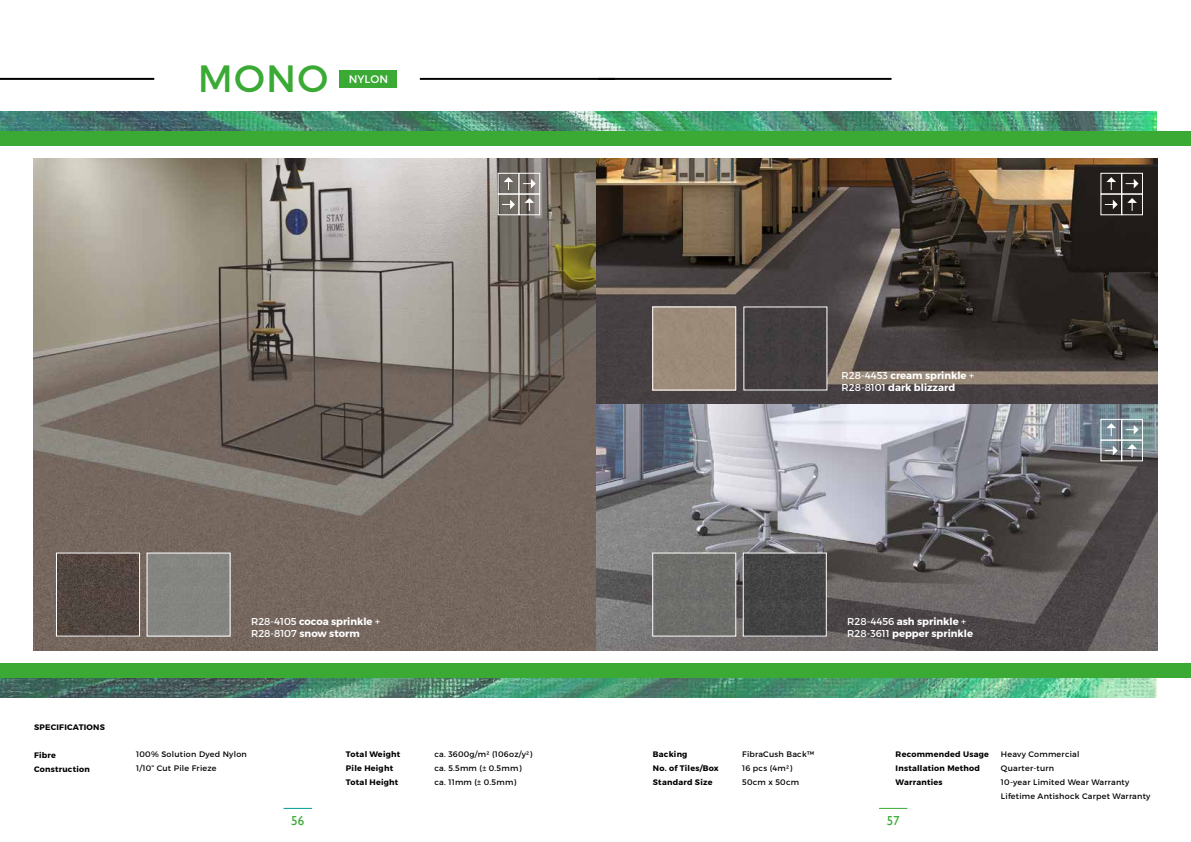
<style>
.page{position:relative;width:1191px;height:842px;background:#fff}
.page>*{position:absolute;margin:0;border:0;box-sizing:border-box;transform-origin:0 0}
.t1{font:38px "Montserrat";color:#3aaa35}
.t2{font:13px "Gill Sans";color:#3aaa35}
.t3{font:11px "Montserrat";color:#fff}
.t4{font:700 10px/12px "Montserrat";color:#fff}
.t5{font:8px/14px "Montserrat";letter-spacing:.03em;color:#000}
.t6{font:700 8px/14px "Montserrat";letter-spacing:.03em;color:#000}
.s1{font-weight:400}
</style>
<div class="page">
<svg style="left:283px;top:808px;width:29px;height:1px"></svg>
<svg style="left:879px;top:808px;width:28px;height:1px"></svg>
<img style="left:0;top:112px;width:1157px;height:585px">
<div style="left:0;top:136px;width:1191px;height:527px;background:#fff"></div>
<div style="left:0;top:131px;width:1191px;height:15px;background:#3aaa35"></div>
<div style="left:0;top:663px;width:1191px;height:14px;background:#3aaa35"></div>
<img style="left:33px;top:159px;width:1124px;height:491px">
<hr style="left:0;top:78px;width:154px;height:2px;background:#000">
<hr style="left:420px;top:78px;width:195px;height:2px;background:#000">
<div style="left:340px;top:70px;width:57px;height:18px;background:#3aaa35"></div>
<hr style="left:598px;top:78px;width:293px;height:2px;background:#000">
<div style="left:654px;top:308px;width:80px;height:80px;background:#9c8b79"></div>
<div style="left:652px;top:306px;width:84px;height:84px;border:1px solid #fff"></div>
<div style="left:745px;top:308px;width:80px;height:80px;background:#423d3f"></div>
<div style="left:1121px;top:194px;width:22px;height:21px;border:1px solid #fff"></div>
<svg style="left:1127px;top:198px;width:10px;height:13px"></svg>
<div style="left:1121px;top:173px;width:22px;height:21px;border:1px solid #fff"></div>
<svg style="left:1125px;top:179px;width:13px;height:9px"></svg>
<svg style="left:1104px;top:200px;width:13px;height:9px"></svg>
<div style="left:1100px;top:194px;width:22px;height:21px;border:1px solid #fff"></div>
<div style="left:1100px;top:173px;width:22px;height:21px;border:1px solid #fff"></div>
<svg style="left:1106px;top:177px;width:10px;height:13px"></svg>
<div style="left:1121px;top:440px;width:22px;height:21px;border:1px solid #fff"></div>
<svg style="left:1127px;top:444px;width:10px;height:13px"></svg>
<div style="left:1121px;top:419px;width:22px;height:21px;border:1px solid #fff"></div>
<svg style="left:1125px;top:425px;width:13px;height:10px"></svg>
<svg style="left:1104px;top:446px;width:13px;height:9px"></svg>
<div style="left:1100px;top:440px;width:22px;height:21px;border:1px solid #fff"></div>
<div style="left:1100px;top:419px;width:22px;height:21px;border:1px solid #fff"></div>
<svg style="left:1106px;top:423px;width:10px;height:13px"></svg>
<div style="left:148px;top:554px;width:81px;height:81px;background:#848580"></div>
<div style="left:146px;top:552px;width:85px;height:85px;border:1px solid #fff"></div>
<img style="left:58px;top:554px;width:80px;height:81px">
<div style="left:56px;top:552px;width:84px;height:85px;border:1px solid #fff"></div>
<div style="left:518px;top:194px;width:22px;height:21px;border:1px solid #fff"></div>
<svg style="left:524px;top:198px;width:10px;height:13px"></svg>
<div style="left:518px;top:173px;width:22px;height:21px;border:1px solid #fff"></div>
<svg style="left:523px;top:179px;width:13px;height:9px"></svg>
<svg style="left:502px;top:200px;width:13px;height:9px"></svg>
<div style="left:497px;top:194px;width:22px;height:21px;border:1px solid #fff"></div>
<div style="left:497px;top:173px;width:22px;height:21px;border:1px solid #fff"></div>
<svg style="left:503px;top:177px;width:10px;height:13px"></svg>
<img style="left:744px;top:554px;width:81px;height:81px">
<div style="left:742px;top:552px;width:85px;height:85px;border:1px solid #fff"></div>
<div style="left:654px;top:554px;width:80px;height:81px;background:#6d6e6a"></div>
<div style="left:652px;top:552px;width:84px;height:85px;border:1px solid #fff"></div>
<h1 class="t1" style="left:198px;top:55px;width:132px">MONO</h1>
<h3 class="t3" style="left:349px;top:72px;width:41px">NYLON</h3>
<p class="t4" style="left:841px;top:369px;width:134px"><span class="s1">R28-4453</span> cream sprinkle <span class="s1">+<br>R28-8101</span> dark blizzard</p>
<p class="t4" style="left:251px;top:615px;width:131px"><span class="s1">R28-4105</span> cocoa sprinkle <span class="s1">+<br>R28-8107</span> snow storm</p>
<p class="t4" style="left:847px;top:615px;width:127px"><span class="s1">R28-4456</span> ash sprinkle <span class="s1">+<br>R28-3611</span> pepper sprinkle</p>
<p class="t6" style="left:34px;top:720px;width:72px">SPECIFICATIONS</p>
<p class="t6" style="left:34px;top:748px;width:57px">Fibre<br>Construction</p>
<p class="t5" style="left:136px;top:747px;width:112px">100% Solution Dyed Nylon<br>1/10” Cut Pile Frieze</p>
<p class="t6" style="left:346px;top:748px;width:56px">Total Weight<br>Pile Height<br>Total Height</p>
<p class="t5" style="left:434px;top:747px;width:99px">ca. 3600g/m2 (106oz/y2) ca. 5.5mm (± 0.5mm) ca. 11mm (± 0.5mm)</p>
<p class="t6" style="left:653px;top:748px;width:67px">Backing<br>No. of Tiles/Box<br>Standard Size</p>
<p class="t5" style="left:742px;top:747px;width:73px">FibraCush Back™<br>16 pcs (4m2)<br>50cm x 50cm</p>
<p class="t6" style="left:895px;top:748px;width:95px">Recommended Usage<br>Installation Method<br>Warranties</p>
<p class="t5" style="left:1001px;top:747px;width:151px">Heavy Commercial<br>Quarter-turn<br>10-year Limited Wear Warranty<br>Lifetime Antishock Carpet Warranty</p>
<h2 class="t2" style="left:291px;top:813px;width:14px">56</h2>
<h2 class="t2" style="left:886px;top:813px;width:14px">57</h2>
</div>
